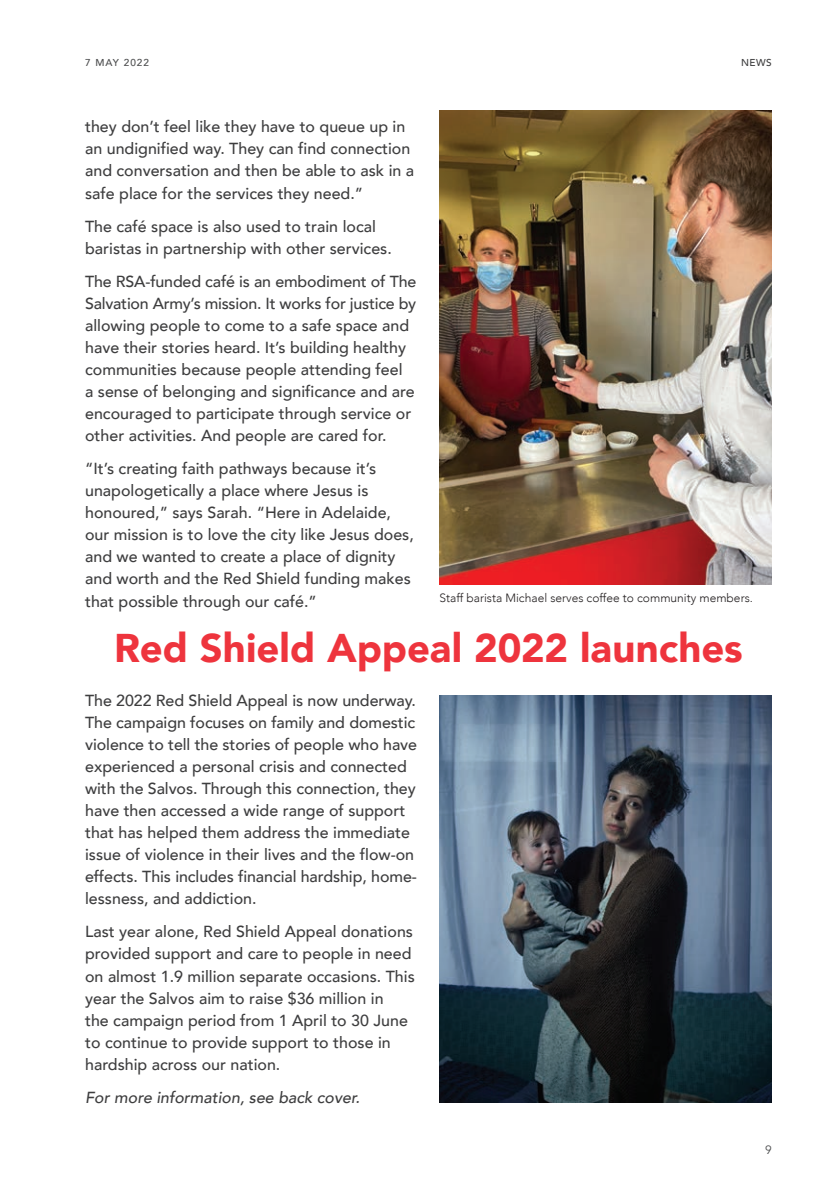
<style>
.page{position:relative;width:840px;height:1191px;background:#fff}
.page>*{position:absolute;margin:0;border:0;box-sizing:border-box;transform-origin:0 0}
.Salvos_Header{font:900 40px "Avenir";color:#ee343d}
.Salvos_Body{font:500 16px/22px "Avenir";color:#3e3e3f}
.Salvos_Body-2{font:italic 500 16px "Avenir";color:#3e3e3f}
.Image_Caption{font:300 12px "Avenir";color:#231f20}
.t1{font:12px "Avenir";color:#4b4c4d}
.t2{font:500 10px "Avenir";letter-spacing:.1em;color:#4b4c4d}
.Page_name_-_Right{font:500 10px "Avenir";color:#3e3e3f}
</style>
<div class="page">
<img style="left:439px;top:695px;width:332px;height:407px">
<img style="left:439px;top:110px;width:332px;height:474px">
<p class="t2" style="left:85px;top:54px;width:65px">7 May 2022</p>
<p class="Page_name_-_Right" style="left:740px;top:54px;width:32px">NEWS</p>
<p class="Salvos_Body" style="left:85px;top:115px;width:330px">they don’t feel like they have to queue up in an undignified way. They can find connection and conversation and then be able to ask in a safe place for the services they need.”</p>
<p class="Salvos_Body" style="left:85px;top:214px;width:308px">The café space is also used to train local baristas in partnership with other services.</p>
<p class="Salvos_Body" style="left:85px;top:269px;width:332px">The RSA-funded café is an embodiment of The Salvation Army’s mission. It works for justice by allowing people to come to a safe space and have their stories heard. It’s building healthy communities because people attending feel<br>a sense of belonging and significance and are encouraged to participate through service or other activities. And people are cared for.</p>
<p class="Salvos_Body" style="left:85px;top:457px;width:330px">“It’s creating faith pathways because it’s unapologetically a place where Jesus is honoured,” says Sarah. “Here in Adelaide, our mission is to love the city like Jesus does, and we wanted to create a place of dignity and worth and the Red Shield funding makes that possible through our café.”</p>
<p class="Image_Caption" style="left:439px;top:591px;width:315px">Staff barista Michael serves coffee to community members.</p>
<p class="Salvos_Header" style="left:114px;top:613px;width:629px">Red Shield Appeal 2022 launches</p>
<p class="Salvos_Body" style="left:85px;top:688px;width:333px">The 2022 Red Shield Appeal is now underway.<br>The campaign focuses on family and domestic violence to tell the stories of people who have experienced a personal crisis and connected with the Salvos. Through this connection, they have then accessed a wide range of support that has helped them address the immediate issue of violence in their lives and the flow-on effects. This includes financial hardship, home&shy;lessness, and addiction.</p>
<p class="Salvos_Body" style="left:85px;top:920px;width:331px">Last year alone, Red Shield Appeal donations provided support and care to people in need on almost 1.9 million separate occasions. This year the Salvos aim to raise $36 million in<br>the campaign period from 1 April to 30 June to continue to provide support to those in hardship across our nation.</p>
<p class="Salvos_Body-2" style="left:85px;top:1087px;width:276px">For more information, see back cover.</p>
<p class="t1" style="left:764px;top:1142px;width:8px">9</p>
</div>
